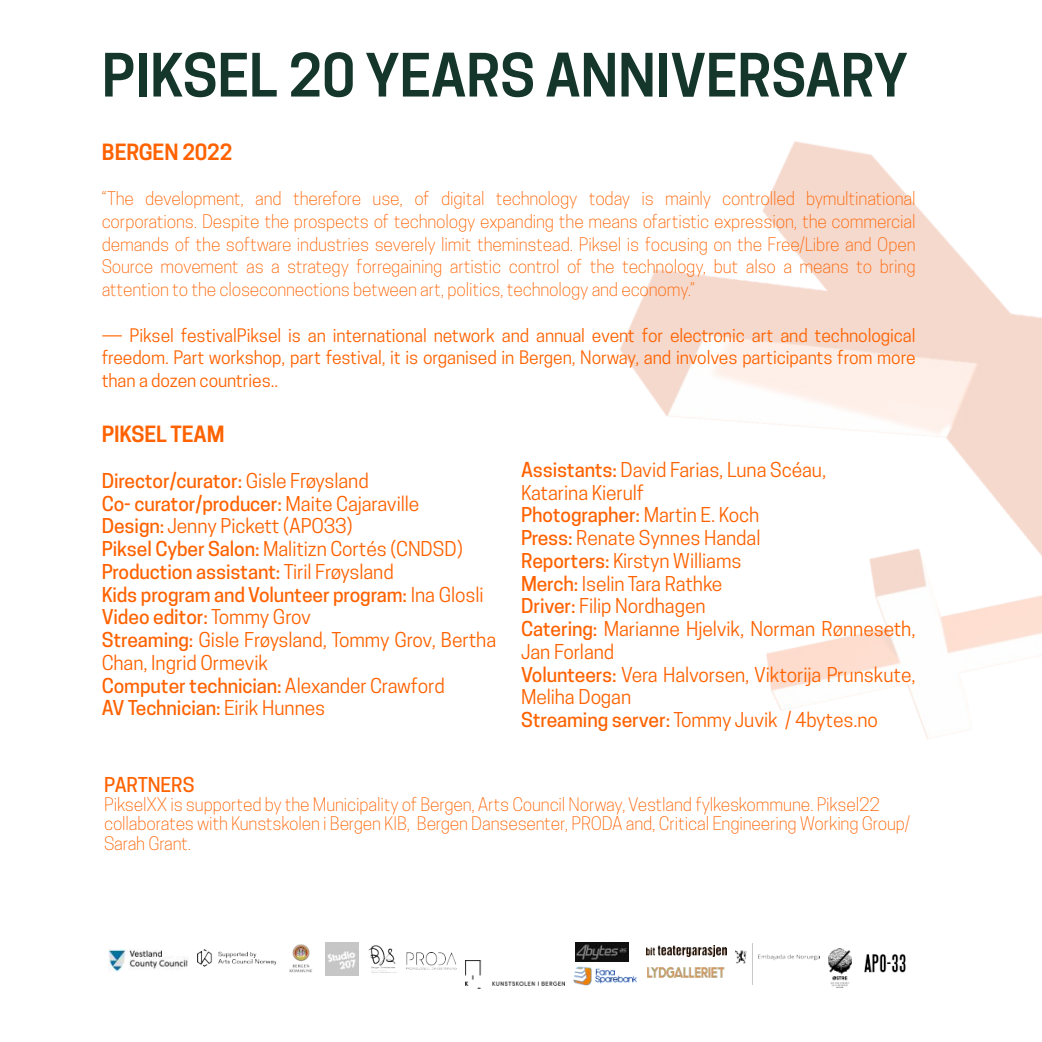
<style>
.page{position:relative;width:1042px;height:1042px;background:#fff}
.page>*{position:absolute;margin:0;border:0;box-sizing:border-box;transform-origin:0 0}
.t1{font:600 56px "Cooper Hewitt";letter-spacing:-.005em;color:#15372b}
.t2{font:600 21px "Cooper Hewitt";letter-spacing:-.005em;color:#ff6200}
.t3{font:19.25px/22.8px "Cooper Hewitt";letter-spacing:-.005em;color:#ff6200}
.t4{font:500 19.25px "Cooper Hewitt";letter-spacing:-.005em;color:#ff6200}
.t5{font:300 17.5px/22.8px "Cooper Hewitt";letter-spacing:-.01em;color:#ff6200;text-align:justify}
.t6{font:17.5px/22.8px "Cooper Hewitt";letter-spacing:-.005em;color:#ff6200;text-align:justify}
.s1{font-weight:500}
</style>
<div class="page">
<img style="left:406px;top:141px;width:636px;height:848px">
<img style="left:368px;top:945px;width:29px;height:28px">
<img style="left:646px;top:945px;width:81px;height:11px">
<img style="left:406px;top:952px;width:50px;height:17px">
<img style="left:326px;top:942px;width:33px;height:34px">
<img style="left:108px;top:949px;width:80px;height:22px">
<img style="left:198px;top:950px;width:79px;height:16px">
<img style="left:289px;top:944px;width:23px;height:29px">
<img style="left:828px;top:948px;width:23px;height:39px">
<img style="left:863px;top:948px;width:43px;height:32px">
<img style="left:573px;top:966px;width:64px;height:19px">
<img style="left:465px;top:960px;width:99px;height:28px">
<img style="left:736px;top:943px;width:83px;height:41px">
<img style="left:648px;top:968px;width:77px;height:9px">
<img style="left:575px;top:942px;width:53px;height:20px">
<h1 class="t1" style="left:102px;top:55px;width:807px">PIKSEL 20 YEARS ANNIVERSARY</h1>
<p class="t2" style="left:102px;top:144px;width:132px">BERGEN 2022</p>
<p class="t5" style="left:102px;top:189px;width:815px">“The development, and therefore use, of digital technology today is mainly controlled bymultinational corporations. Despite the prospects of technology expanding the means ofartistic expression, the commercial demands of the software industries severely limit theminstead. Piksel is focusing on the Free/Libre and Open Source movement as a strategy forregaining artistic control of the technology, but also a means to bring attention to the closeconnections between art, politics, technology and economy.”</p>
<p class="t6" style="left:102px;top:326px;width:815px">― Piksel festivalPiksel is an international network and annual event for electronic art and technological freedom. Part workshop, part festival, it is organised in Bergen, Norway, and involves participants from more than a dozen countries..</p>
<p class="t2" style="left:102px;top:426px;width:124px">PIKSEL TEAM</p>
<p class="t3" style="left:102px;top:471px;width:396px"><span class="s1">Director/curator:</span> Gisle Frøysland<br><span class="s1">Co- curator/producer:</span> Maite Cajaraville<br><span class="s1">Design:</span> Jenny Pickett (APO33)<br><span class="s1">Piksel Cyber Salon:</span> Malitizn Cortés (CNDSD)<br><span class="s1">Production assistant:</span> Tiril Frøysland<br><span class="s1">Kids program and Volunteer program:</span> Ina Glosli <span class="s1">Video editor:</span> Tommy Grov<br><span class="s1">Streaming:</span> Gisle Frøysland, Tommy Grov, Bertha Chan, Ingrid Ormevik<br><span class="s1">Computer technician:</span> Alexander Crawford<br><span class="s1">AV Technician:</span> Eirik Hunnes</p>
<p class="t3" style="left:521px;top:461px;width:396px"><span class="s1">Assistants:</span> David Farias, Luna Scéau,<br>Katarina Kierulf<br><span class="s1">Photographer:</span> Martin E. Koch<br><span class="s1">Press:</span> Renate Synnes Handal<br><span class="s1">Reporters:</span> Kirstyn Williams<br><span class="s1">Merch:</span> Iselin Tara Rathke<br><span class="s1">Driver:</span> Filip Nordhagen<br><span class="s1">Catering:</span> Marianne Hjelvik, Norman Rønneseth,<br>Jan Forland<br><span class="s1">Volunteers:</span> Vera Halvorsen, Viktorija Prunskute,<br>Meliha Dogan<br><span class="s1">Streaming server:</span> Tommy Juvik / 4bytes.no</p>
<p class="t4" style="left:104px;top:777px;width:92px">PARTNERS</p>
<p class="t5" style="left:104px;top:797px;width:807px;line-height:19.2px;text-align:left">PikselXX is supported by the Municipality of Bergen, Arts Council Norway, Vestland fylkeskommune. Piksel22 collaborates with Kunstskolen i Bergen KIB, Bergen Dansesenter, PRODA and, Critical Engineering Working Group/<br>Sarah Grant.</p>
</div>
